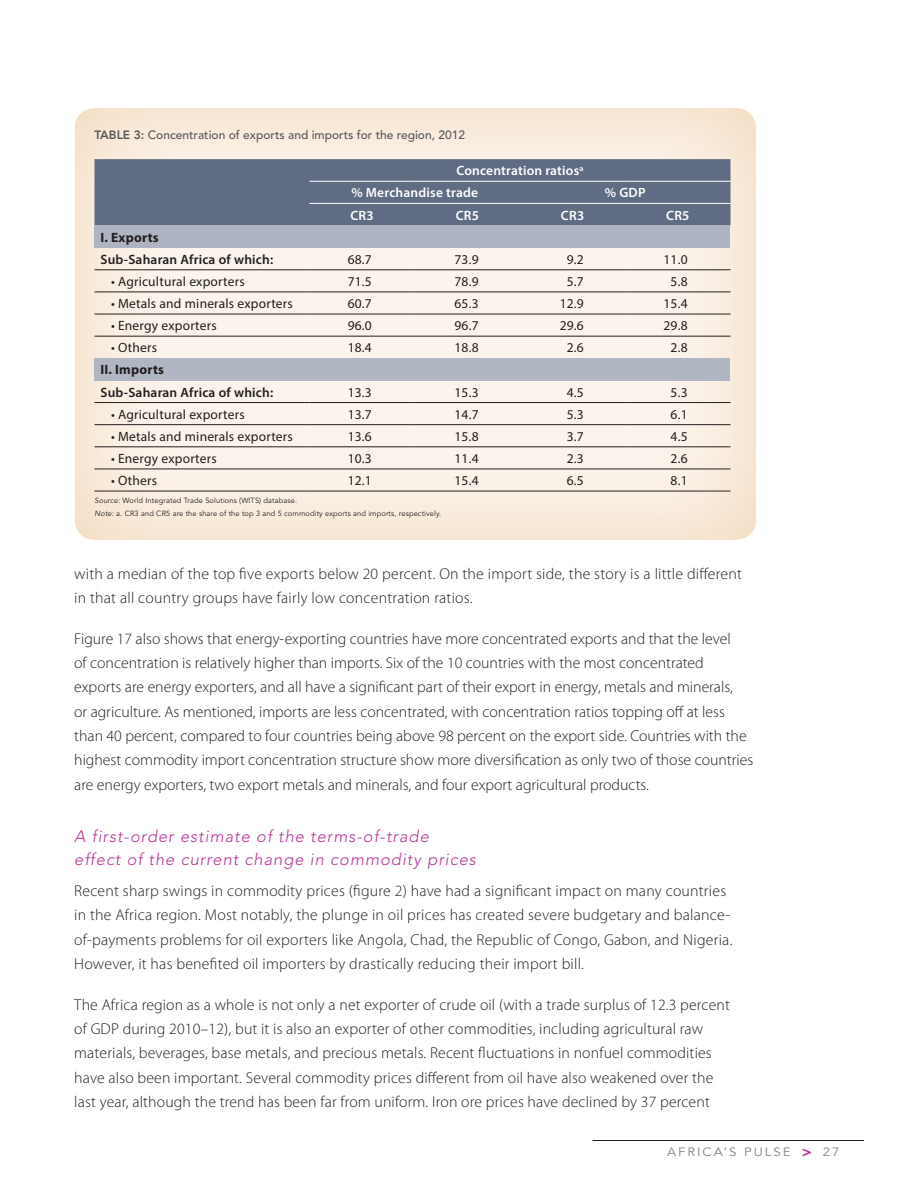
<style>
.page{position:relative;width:918px;height:1188px;background:#fff}
.page>*{position:absolute;margin:0;border:0;box-sizing:border-box;transform-origin:0 0}
.t1{font:italic 300 16.5px/22.8px "Avenir LT Std";letter-spacing:.06em;color:#b73594}
.t2{font:300 15.75px/24.3px "Myriad Pro";letter-spacing:.01em;color:#231f20}
.t3{font:13.5px "Myriad Pro";letter-spacing:.015em;color:#231f20}
.t4{font:600 13.5px/22.2px "Myriad Pro";letter-spacing:.015em;color:#fff}
.t5{font:600 13.5px "Myriad Pro";letter-spacing:.015em;color:#231f20}
.t6{font:700 13.5px "Myriad Pro";letter-spacing:.015em;color:#231f20}
.t7{font:500 12px "Avenir LT Std";color:#57585a}
.t8{font:12px "Avenir LT Std";letter-spacing:.15em;color:#808285;scale:1.1 1}
.t9{font:7.5px/13.2px "Avenir LT Std";letter-spacing:.015em;color:#231f20}
.s1{font-weight:800}
.s2{font-style:italic}
.s3{font-weight:800;font-size:15px;color:#b73594}
</style>
<div class="page">
<hr style="left:592px;top:1140px;width:272px;height:1px;background:#231f20">
<div style="left:74px;top:104px;width:684px;height:436px;background:#fff;opacity:.75"></div>
<div style="left:94px;top:159px;width:636px;height:67px;background:#5f6c83"></div>
<div style="left:94px;top:226px;width:636px;height:22px;background:#afb4c2"></div>
<div style="left:94px;top:358px;width:636px;height:22px;background:#b1b6c3"></div>
<hr style="left:309px;top:181px;width:106px;height:1px;background:#fff">
<hr style="left:415px;top:181px;width:105px;height:1px;background:#fff">
<hr style="left:520px;top:181px;width:105px;height:1px;background:#fff">
<hr style="left:625px;top:181px;width:105px;height:1px;background:#fff">
<hr style="left:309px;top:203px;width:106px;height:1px;background:#fff">
<hr style="left:415px;top:203px;width:105px;height:1px;background:#fff">
<hr style="left:520px;top:203px;width:105px;height:1px;background:#fff">
<hr style="left:625px;top:203px;width:105px;height:1px;background:#fff">
<hr style="left:309px;top:491px;width:106px;height:1px;background:#231f20">
<hr style="left:415px;top:491px;width:105px;height:1px;background:#231f20">
<hr style="left:520px;top:491px;width:105px;height:1px;background:#231f20">
<hr style="left:625px;top:491px;width:105px;height:1px;background:#231f20">
<hr style="left:94px;top:491px;width:215px;height:1px;background:#231f20">
<hr style="left:94px;top:270px;width:215px;height:1px;background:#231f20">
<hr style="left:309px;top:270px;width:106px;height:1px;background:#231f20">
<hr style="left:415px;top:270px;width:105px;height:1px;background:#231f20">
<hr style="left:520px;top:270px;width:105px;height:1px;background:#231f20">
<hr style="left:625px;top:270px;width:105px;height:1px;background:#231f20">
<hr style="left:94px;top:292px;width:215px;height:1px;background:#231f20">
<hr style="left:309px;top:292px;width:106px;height:1px;background:#231f20">
<hr style="left:415px;top:292px;width:105px;height:1px;background:#231f20">
<hr style="left:520px;top:292px;width:105px;height:1px;background:#231f20">
<hr style="left:625px;top:292px;width:105px;height:1px;background:#231f20">
<hr style="left:94px;top:314px;width:215px;height:1px;background:#231f20">
<hr style="left:309px;top:314px;width:106px;height:1px;background:#231f20">
<hr style="left:415px;top:314px;width:105px;height:1px;background:#231f20">
<hr style="left:520px;top:314px;width:105px;height:1px;background:#231f20">
<hr style="left:625px;top:314px;width:105px;height:1px;background:#231f20">
<hr style="left:94px;top:336px;width:215px;height:1px;background:#231f20">
<hr style="left:309px;top:336px;width:106px;height:1px;background:#231f20">
<hr style="left:415px;top:336px;width:105px;height:1px;background:#231f20">
<hr style="left:520px;top:336px;width:105px;height:1px;background:#231f20">
<hr style="left:625px;top:336px;width:105px;height:1px;background:#231f20">
<hr style="left:94px;top:402px;width:215px;height:1px;background:#231f20">
<hr style="left:94px;top:424px;width:215px;height:1px;background:#231f20">
<hr style="left:94px;top:447px;width:215px;height:1px;background:#231f20">
<hr style="left:94px;top:469px;width:215px;height:1px;background:#231f20">
<hr style="left:309px;top:402px;width:106px;height:1px;background:#231f20">
<hr style="left:415px;top:402px;width:105px;height:1px;background:#231f20">
<hr style="left:520px;top:402px;width:105px;height:1px;background:#231f20">
<hr style="left:625px;top:402px;width:105px;height:1px;background:#231f20">
<hr style="left:309px;top:424px;width:106px;height:1px;background:#231f20">
<hr style="left:415px;top:424px;width:105px;height:1px;background:#231f20">
<hr style="left:520px;top:424px;width:105px;height:1px;background:#231f20">
<hr style="left:625px;top:424px;width:105px;height:1px;background:#231f20">
<hr style="left:309px;top:447px;width:106px;height:1px;background:#231f20">
<hr style="left:415px;top:447px;width:105px;height:1px;background:#231f20">
<hr style="left:520px;top:447px;width:105px;height:1px;background:#231f20">
<hr style="left:625px;top:447px;width:105px;height:1px;background:#231f20">
<hr style="left:309px;top:469px;width:106px;height:1px;background:#231f20">
<hr style="left:415px;top:469px;width:105px;height:1px;background:#231f20">
<hr style="left:520px;top:469px;width:105px;height:1px;background:#231f20">
<hr style="left:625px;top:469px;width:105px;height:1px;background:#231f20">
<p class="t7" style="left:94px;top:128px;width:372px"><span class="s1">TABLE 3:</span> Concentration of exports and imports for the region, 2012</p>
<p class="t4" style="left:351px;top:159px;width:234px;text-indent:105px">Concentration ratios<sup>a </sup>% Merchandise trade</p>
<p class="t4" style="left:605px;top:181px;width:42px">% GDP</p>
<p class="t4" style="left:350px;top:204px;width:25px">CR3</p>
<p class="t4" style="left:456px;top:204px;width:25px">CR5</p>
<p class="t4" style="left:561px;top:204px;width:25px">CR3</p>
<p class="t4" style="left:666px;top:204px;width:25px">CR5</p>
<p class="t6" style="left:100px;top:228px;width:60px">I. Exports</p>
<p class="t5" style="left:100px;top:251px;width:174px">Sub-Saharan Africa of which:</p>
<p class="t3" style="left:348px;top:251px;width:26px">68.7</p>
<p class="t3" style="left:454px;top:251px;width:26px">73.9</p>
<p class="t3" style="left:567px;top:251px;width:19px">9.2</p>
<p class="t3" style="left:663px;top:251px;width:26px">11.0</p>
<p class="t3" style="left:111px;top:273px;width:135px">• Agricultural exporters</p>
<p class="t3" style="left:348px;top:273px;width:26px">71.5</p>
<p class="t3" style="left:454px;top:273px;width:26px">78.9</p>
<p class="t3" style="left:567px;top:273px;width:19px">5.7</p>
<p class="t3" style="left:671px;top:273px;width:19px">5.8</p>
<p class="t3" style="left:111px;top:295px;width:183px">• Metals and minerals exporters</p>
<p class="t3" style="left:348px;top:295px;width:26px">60.7</p>
<p class="t3" style="left:454px;top:295px;width:26px">65.3</p>
<p class="t3" style="left:560px;top:295px;width:26px">12.9</p>
<p class="t3" style="left:663px;top:295px;width:26px">15.4</p>
<p class="t3" style="left:111px;top:317px;width:107px">• Energy exporters</p>
<p class="t3" style="left:348px;top:317px;width:26px">96.0</p>
<p class="t3" style="left:454px;top:317px;width:26px">96.7</p>
<p class="t3" style="left:560px;top:317px;width:26px">29.6</p>
<p class="t3" style="left:663px;top:317px;width:26px">29.8</p>
<p class="t3" style="left:111px;top:339px;width:48px">• Others</p>
<p class="t3" style="left:348px;top:339px;width:26px">18.4</p>
<p class="t3" style="left:454px;top:339px;width:26px">18.8</p>
<p class="t3" style="left:567px;top:339px;width:19px">2.6</p>
<p class="t3" style="left:671px;top:339px;width:19px">2.8</p>
<p class="t6" style="left:100px;top:361px;width:65px">II. Imports</p>
<p class="t5" style="left:100px;top:383px;width:174px">Sub-Saharan Africa of which:</p>
<p class="t3" style="left:348px;top:384px;width:26px">13.3</p>
<p class="t3" style="left:454px;top:384px;width:26px">15.3</p>
<p class="t3" style="left:567px;top:384px;width:19px">4.5</p>
<p class="t3" style="left:671px;top:384px;width:19px">5.3</p>
<p class="t3" style="left:111px;top:406px;width:135px">• Agricultural exporters</p>
<p class="t3" style="left:348px;top:406px;width:26px">13.7</p>
<p class="t3" style="left:454px;top:406px;width:26px">14.7</p>
<p class="t3" style="left:567px;top:406px;width:19px">5.3</p>
<p class="t3" style="left:671px;top:406px;width:19px">6.1</p>
<p class="t3" style="left:111px;top:428px;width:183px">• Metals and minerals exporters</p>
<p class="t3" style="left:348px;top:428px;width:26px">13.6</p>
<p class="t3" style="left:454px;top:428px;width:26px">15.8</p>
<p class="t3" style="left:567px;top:428px;width:19px">3.7</p>
<p class="t3" style="left:671px;top:428px;width:19px">4.5</p>
<p class="t3" style="left:111px;top:450px;width:107px">• Energy exporters</p>
<p class="t3" style="left:348px;top:450px;width:26px">10.3</p>
<p class="t3" style="left:454px;top:450px;width:26px">11.4</p>
<p class="t3" style="left:567px;top:450px;width:19px">2.3</p>
<p class="t3" style="left:671px;top:450px;width:19px">2.6</p>
<p class="t3" style="left:111px;top:472px;width:48px">• Others</p>
<p class="t3" style="left:348px;top:472px;width:26px">12.1</p>
<p class="t3" style="left:454px;top:472px;width:26px">15.4</p>
<p class="t3" style="left:567px;top:472px;width:19px">6.5</p>
<p class="t3" style="left:671px;top:472px;width:19px">8.1</p>
<p class="t9" style="left:94px;top:494px;width:348px"><span class="s2">Source:</span> World Integrated Trade Solutions (WITS) database.<br><span class="s2">Note:</span> a. CR3 and CR5 are the share of the top 3 and 5 commodity exports and imports, respectively.</p>
<p class="t2" style="left:74px;top:561px;width:669px">with a median of the top five exports below 20 percent. On the import side, the story is a little different in that all country groups have fairly low concentration ratios.</p>
<p class="t2" style="left:74px;top:626px;width:681px">Figure 17 also shows that energy-exporting countries have more concentrated exports and that the level<br>of concentration is relatively higher than imports. Six of the 10 countries with the most concentrated exports are energy exporters, and all have a significant part of their export in energy, metals and minerals,<br>or agriculture. As mentioned, imports are less concentrated, with concentration ratios topping off at less than 40 percent, compared to four countries being above 98 percent on the export side. Countries with the highest commodity import concentration structure show more diversification as only two of those countries are energy exporters, two export metals and minerals, and four export agricultural products.</p>
<p class="t1" style="left:74px;top:825px;width:403px">A first-order estimate of the terms-of-trade effect of the current change in commodity prices</p>
<p class="t2" style="left:74px;top:879px;width:660px">Recent sharp swings in commodity prices (figure 2) have had a significant impact on many countries in the Africa region. Most notably, the plunge in oil prices has created severe budgetary and balance&shy;of-payments problems for oil exporters like Angola, Chad, the Republic of Congo, Gabon, and Nigeria.<br>However, it has benefited oil importers by drastically reducing their import bill.</p>
<p class="t2" style="left:74px;top:992px;width:657px">The Africa region as a whole is not only a net exporter of crude oil (with a trade surplus of 12.3 percent of GDP during 2010–12), but it is also an exporter of other commodities, including agricultural raw materials, beverages, base metals, and precious metals. Recent fluctuations in nonfuel commodities have also been important. Several commodity prices different from oil have also weakened over the last year, although the trend has been far from uniform. Iron ore prices have declined by 37 percent</p>
<p class="t8" style="left:667px;top:1145px;width:158px">AFRICA’S PULSE <span class="s3">&gt;</span> 27</p>
</div>
